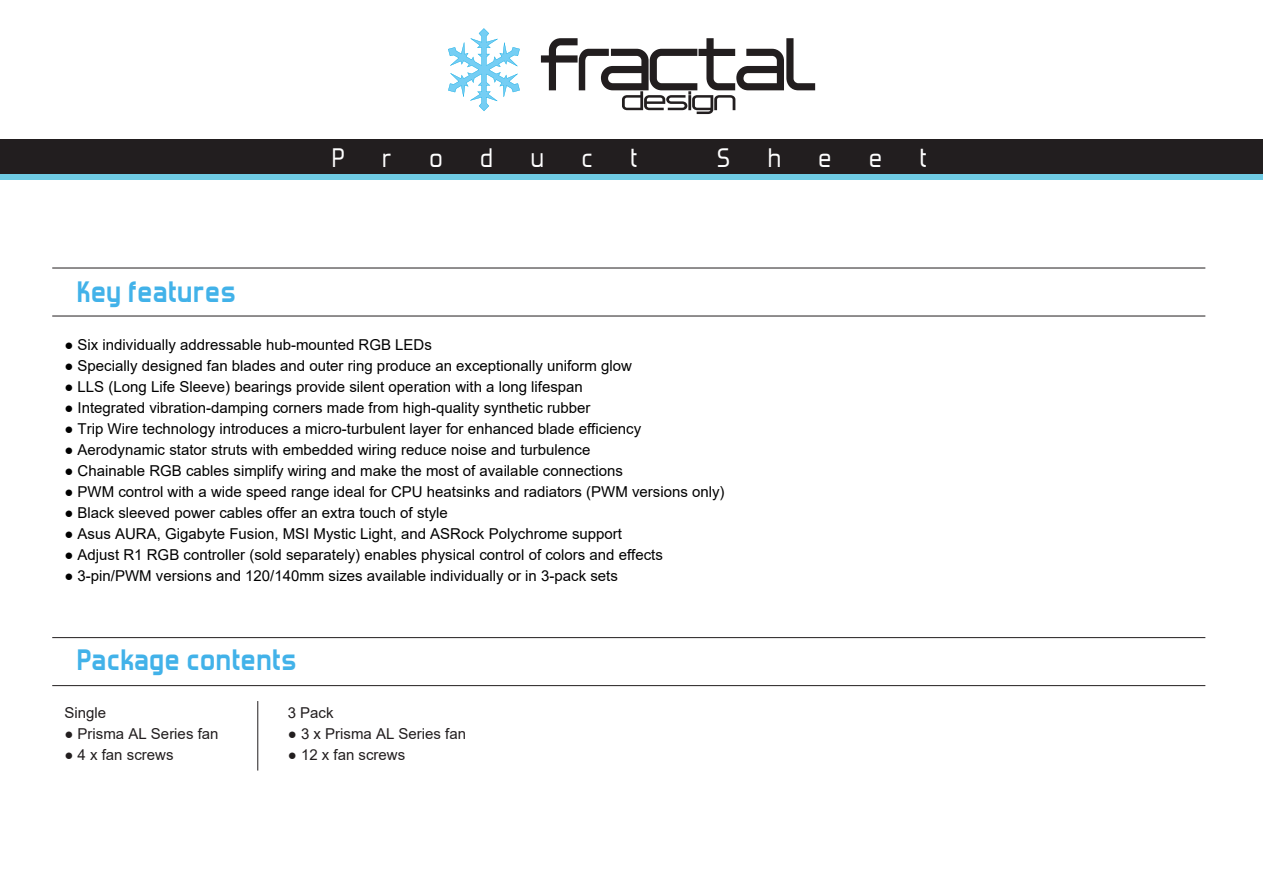
<style>
.page{position:relative;width:1263px;height:893px;background:#fff}
.page>*{position:absolute;margin:0;border:0;box-sizing:border-box;transform-origin:0 0}
.t1{font:700 33px "Forgotten Futurist";color:#42b2e9}
.t2{font:31.5px "Forgotten Futurist";letter-spacing:1.2em;color:#fff}
.t3{font:15px "Arial";color:#000}
.t4{font:15px "Arial";color:#221e1f}
</style>
<div class="page">
<hr style="left:52px;top:268px;width:1153px;height:1px;background:#221e1f">
<hr style="left:52px;top:316px;width:1153px;height:1px;background:#221e1f">
<div style="left:0;top:167px;width:1263px;height:13px;background:#6fcbe4"></div>
<div style="left:0;top:140px;width:1263px;height:34px;background:#221e1f"></div>
<svg style="left:541px;top:38px;width:274px;height:76px"></svg>
<svg style="left:448px;top:28px;width:72px;height:83px"></svg>
<hr style="left:52px;top:637px;width:1153px;height:1px;background:#221e1f">
<hr style="left:52px;top:685px;width:1153px;height:1px;background:#221e1f">
<hr style="left:257px;top:701px;width:1px;height:69px;background:#221e1f">
<h2 class="t2" style="left:332px;top:137px;width:307px">Product</h2>
<h2 class="t2" style="left:717px;top:137px;width:211px">Sheet</h2>
<h1 class="t1" style="left:76px;top:281px;width:161px">Key features</h1>
<p class="t3" style="left:64px;top:335px;width:369px">● Six individually addressable hub-mounted RGB LEDs</p>
<p class="t3" style="left:64px;top:356px;width:569px">● Specially designed fan blades and outer ring produce an exceptionally uniform glow</p>
<p class="t3" style="left:64px;top:377px;width:520px">● LLS (Long Life Sleeve) bearings provide silent operation with a long lifespan</p>
<p class="t3" style="left:64px;top:398px;width:527px">● Integrated vibration-damping corners made from high-quality synthetic rubber</p>
<p class="t3" style="left:64px;top:419px;width:578px">● Trip Wire technology introduces a micro-turbulent layer for enhanced blade efficiency</p>
<p class="t3" style="left:64px;top:440px;width:527px">● Aerodynamic stator struts with embedded wiring reduce noise and turbulence</p>
<p class="t3" style="left:64px;top:461px;width:560px">● Chainable RGB cables simplify wiring and make the most of available connections</p>
<p class="t3" style="left:64px;top:482px;width:662px">● PWM control with a wide speed range ideal for CPU heatsinks and radiators (PWM versions only)</p>
<p class="t3" style="left:64px;top:503px;width:385px">● Black sleeved power cables offer an extra touch of style</p>
<p class="t3" style="left:64px;top:524px;width:559px">● Asus AURA, Gigabyte Fusion, MSI Mystic Light, and ASRock Polychrome support</p>
<p class="t3" style="left:64px;top:545px;width:600px">● Adjust R1 RGB controller (sold separately) enables physical control of colors and effects</p>
<p class="t3" style="left:64px;top:566px;width:555px">● 3-pin/PWM versions and 120/140mm sizes available individually or in 3-pack sets</p>
<h1 class="t1" style="left:76px;top:649px;width:222px">Package contents</h1>
<p class="t4" style="left:64px;top:707px;width:43px">Single</p>
<p class="t4" style="left:64px;top:723px;width:156px">● Prisma AL Series fan</p>
<p class="t4" style="left:64px;top:744px;width:111px">● 4 x fan screws</p>
<p class="t4" style="left:288px;top:702px;width:47px">3 Pack</p>
<p class="t4" style="left:288px;top:723px;width:180px">● 3 x Prisma AL Series fan</p>
<p class="t4" style="left:288px;top:744px;width:119px">● 12 x fan screws</p>
</div>
